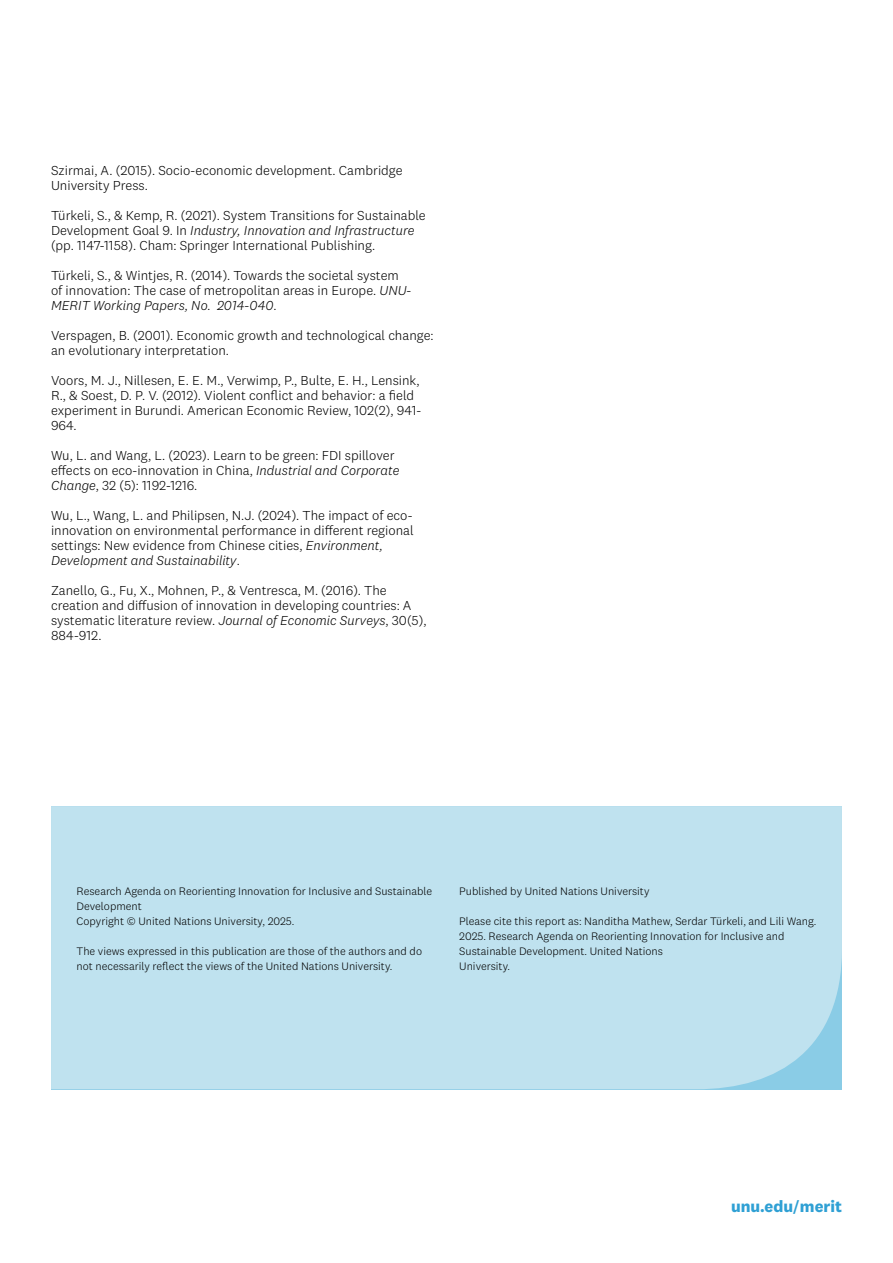
<style>
.page{position:relative;width:893px;height:1263px;background:#fff}
.page>*{position:absolute;margin:0;border:0;box-sizing:border-box;transform-origin:0 0}
.t1{font:700 16.5px "National 2";color:#2fa0d4}
.caption__references__footer{font:300 13.5px/15px "National 2";color:#000001}
.t2{font:300 11.25px/15px "National 2";color:#000001}
.s1{font-style:italic}
.s2{font-weight:500}
</style>
<div class="page">
<div style="left:51px;top:806px;width:791px;height:283px;background:#bfe2ef"></div>
<p class="caption__references__footer" style="left:51px;top:162px;width:353px">Szirmai, A. (2015). Socio-economic development. Cambridge<br>University Press.</p>
<p class="caption__references__footer" style="left:51px;top:207px;width:376px">Türkeli, S., &amp; Kemp, R. (2021). System Transitions for Sustainable<br>Development Goal 9. In <span class="s1">Industry, Innovation and Infrastructure </span>(pp. 1147-1158). Cham: Springer International Publishing.</p>
<p class="caption__references__footer" style="left:51px;top:267px;width:362px">Türkeli, S., &amp; Wintjes, R. (2014). Towards the societal system of innovation: The case of metropolitan areas in Europe. <span class="s1">UNU-<br>MERIT Working Papers, No. 2014-040</span>.</p>
<p class="caption__references__footer" style="left:51px;top:327px;width:384px">Verspagen, B. (2001). Economic growth and technological change: an evolutionary interpretation.</p>
<p class="caption__references__footer" style="left:51px;top:372px;width:372px">Voors, M. J., Nillesen, E. E. M., Verwimp, P., Bulte, E. H., Lensink, R., &amp; Soest, D. P. V. (2012). Violent conflict and behavior: a field experiment in Burundi. American Economic Review, 102(2), 941- 964.</p>
<p class="caption__references__footer" style="left:51px;top:447px;width:350px">Wu, L. and Wang, L. (2023). Learn to be green: FDI spillover effects on eco-innovation in China, <span class="s1">Industrial and Corporate<br>Change</span>, 32 (5): 1192-1216.</p>
<p class="caption__references__footer" style="left:51px;top:507px;width:364px">Wu, L., Wang, L. and Philipsen, N.J. (2024). The impact of eco&shy;innovation on environmental performance in different regional settings: New evidence from Chinese cities, <span class="s1">Environment, Development and Sustainability</span>.</p>
<p class="caption__references__footer" style="left:51px;top:582px;width:377px">Zanello, G., Fu, X., Mohnen, P., &amp; Ventresca, M. (2016). The creation and diffusion of innovation in developing countries: A systematic literature review. <span class="s1">Journal of Economic Surveys</span>, 30(5), 884-912.</p>
<p class="t2" style="left:77px;top:883px;width:357px">Research Agenda on Reorienting Innovation for Inclusive and Sustainable<br>Development<br>Copyright © United Nations University, 2025.</p>
<p class="t2" style="left:77px;top:943px;width:347px">The views expressed in this publication are those of the authors and do not necessarily reflect the views of the United Nations University.</p>
<p class="t2" style="left:459px;top:883px;width:192px">Published by United Nations University</p>
<p class="t2" style="left:459px;top:913px;width:359px">Please cite this report as: Nanditha Mathew, Serdar Türkeli, and Lili Wang.<br>2025. Research Agenda on Reorienting Innovation for Inclusive and Sustainable Development. United Nations<br>University.</p>
<p class="t1" style="left:731px;top:1196px;width:112px">unu.edu<span class="s2">/</span>merit</p>
</div>
